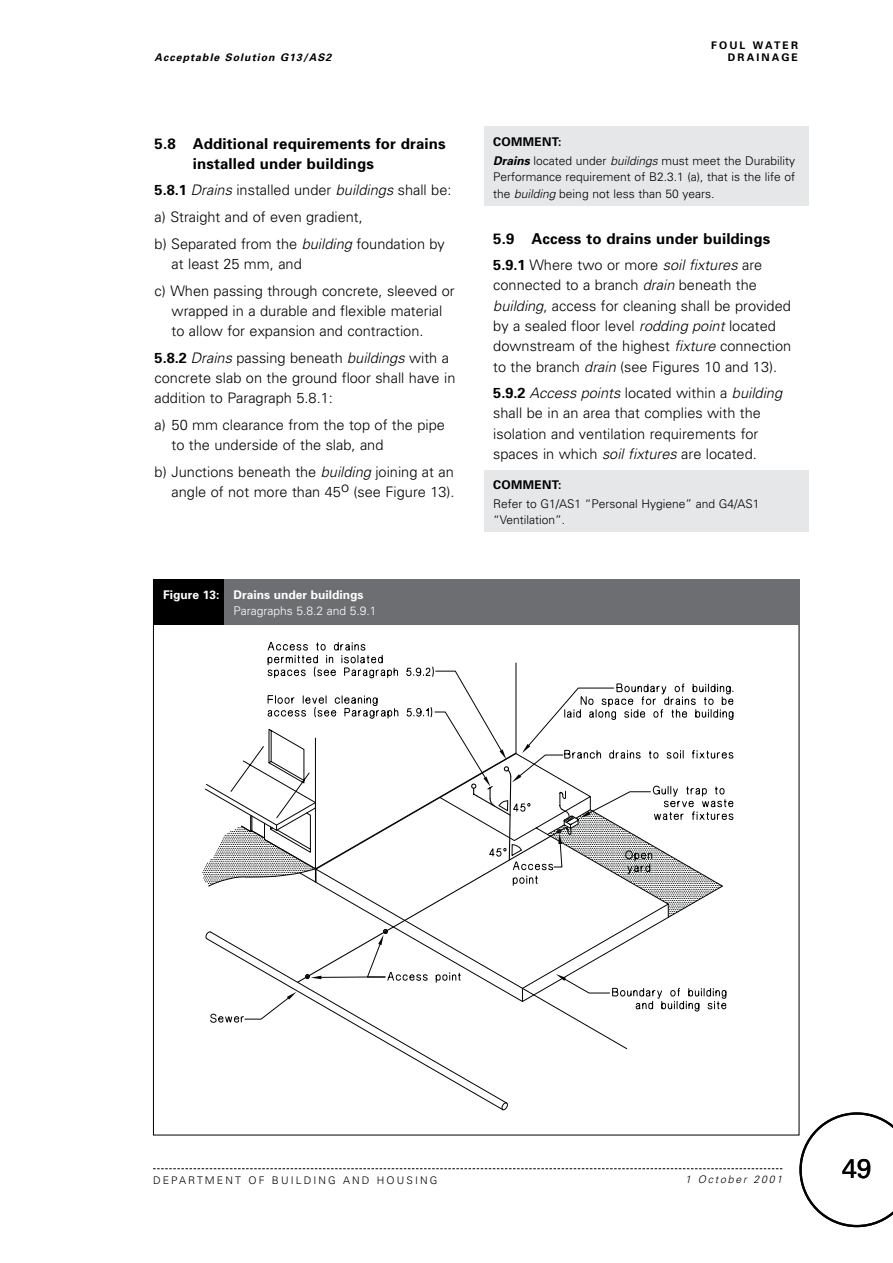
<style>
.page{position:relative;width:893px;height:1263px;background:#fff}
.page>*{position:absolute;margin:0;border:0;box-sizing:border-box;transform-origin:0 0}
.t1{font:27px "Univers";color:#000}
.t2{font:700 15px/20.2px "Univers";letter-spacing:.01em;color:#000}
.t3{font:300 14.55px/20.2px "Univers";color:#000}
.t4{font:300 12px/16.5px "Univers";color:#000}
.t5{font:700 12px "Univers";color:#fff}
.t6{font:300 12px "Univers";color:#fff}
.t7{font:700 12px "Univers";letter-spacing:.025em;color:#000}
.t8{font:300 10.5px "Univers";letter-spacing:.2em;color:#000}
.t9{font:italic 700 10.5px "Univers";letter-spacing:.1em;color:#000}
.t10{font:700 10.5px "Univers";letter-spacing:.2em;color:#000}
.t11{font:italic 300 10.5px "Univers";letter-spacing:.175em;color:#000}
.s1{font-weight:700}
.s2{font-style:italic}
.s3{font-weight:700;font-style:italic}
</style>
<div class="page">
<svg style="left:153px;top:1168px;width:629px;height:1px"></svg>
<svg style="left:799px;top:1112px;width:94px;height:115px"></svg>
<div style="left:485px;top:470px;width:324px;height:62px;background:#e6e7e8"></div>
<div style="left:485px;top:127px;width:324px;height:79px;background:#e6e7e8"></div>
<svg style="left:267px;top:644px;width:466px;height:364px"></svg>
<hr style="left:516px;top:663px;width:1px;height:90px;background:#020405">
<svg style="left:397px;top:1049px;width:111px;height:60px"></svg>
<svg style="left:501px;top:1102px;width:6px;height:8px"></svg>
<svg style="left:203px;top:671px;width:523px;height:378px"></svg>
<div style="left:153px;top:580px;width:646px;height:45px;background:#6d6e71"></div>
<div style="left:153px;top:580px;width:70px;height:45px;background:#000"></div>
<p class="t10" style="left:711px;top:38px;width:88px">FOUL WATER</p>
<p class="t9" style="left:155px;top:51px;width:178px">Acceptable Solution G13/AS2</p>
<p class="t10" style="left:728px;top:51px;width:72px">DRAINAGE</p>
<p class="t2" style="left:193px;top:133px;width:254px;text-indent:-38px">5.8 Additional requirements for drains installed under buildings</p>
<p class="t3" style="left:155px;top:177px;width:298px;line-height:26.7px"><span class="s1">5.8.1</span> <span class="s2">Drains</span> installed under <span class="s2">buildings</span> shall be: a) Straight and of even gradient,<br>b) Separated from the <span class="s2">building</span> foundation by</p>
<p class="t3" style="left:155px;top:250px;width:302px;line-height:26.7px;text-indent:17px">at least 25 mm, and<br>c) When passing through concrete, sleeved or</p>
<p class="t3" style="left:172px;top:301px;width:272px">wrapped in a durable and flexible material to allow for expansion and contraction.</p>
<p class="t3" style="left:155px;top:347px;width:302px"><span class="s1">5.8.2</span> <span class="s2">Drains</span> passing beneath <span class="s2">buildings</span> with a concrete slab on the ground floor shall have in addition to Paragraph 5.8.1:</p>
<p class="t3" style="left:172px;top:415px;width:275px;text-indent:-17px">a) 50 mm clearance from the top of the pipe to the underside of the slab, and</p>
<p class="t3" style="left:155px;top:461px;width:302px;text-align:right">b) Junctions beneath the <span class="s2">building</span> joining at an angle of not more than 45o (see Figure 13).</p>
<p class="t5" style="left:163px;top:588px;width:202px">Figure 13: Drains under buildings</p>
<p class="t6" style="left:233px;top:604px;width:145px">Paragraphs 5.8.2 and 5.9.1</p>
<p class="t4" style="left:493px;top:133px;width:303px;line-height:18.6px"><span class="s1">COMMENT:<br></span><span class="s3">Drains</span> located under <span class="s2">buildings</span> must meet the Durability</p>
<p class="t4" style="left:493px;top:169px;width:303px">Performance requirement of B2.3.1 (a), that is the life of the <span class="s2">building</span> being not less than 50 years.</p>
<p class="t2" style="left:493px;top:228px;width:279px">5.9 Access to drains under buildings</p>
<p class="t3" style="left:493px;top:255px;width:299px"><span class="s1">5.9.1</span> Where two or more <span class="s2">soil fixtures</span> are connected to a branch <span class="s2">drain</span> beneath the <span class="s2">building</span>, access for cleaning shall be provided by a sealed floor level <span class="s2">rodding point</span> located downstream of the highest <span class="s2">fixture</span> connection to the branch <span class="s2">drain</span> (see Figures 10 and 13).</p>
<p class="t3" style="left:493px;top:383px;width:290px"><span class="s1">5.9.2</span> <span class="s2">Access points</span> located within a <span class="s2">building </span>shall be in an area that complies with the isolation and ventilation requirements for spaces in which <span class="s2">soil fixtures</span> are located.</p>
<p class="t7" style="left:493px;top:477px;width:70px">COMMENT:</p>
<p class="t4" style="left:493px;top:495px;width:268px">Refer to G1/AS1 “Personal Hygiene” and G4/AS1 “Ventilation”.</p>
<p class="t8" style="left:153px;top:1174px;width:286px">DEPARTMENT OF BUILDING AND HOUSING</p>
<p class="t11" style="left:685px;top:1173px;width:99px">1 October 2001</p>
<h1 class="t1" style="left:842px;top:1152px;width:32px">49</h1>
</div>
